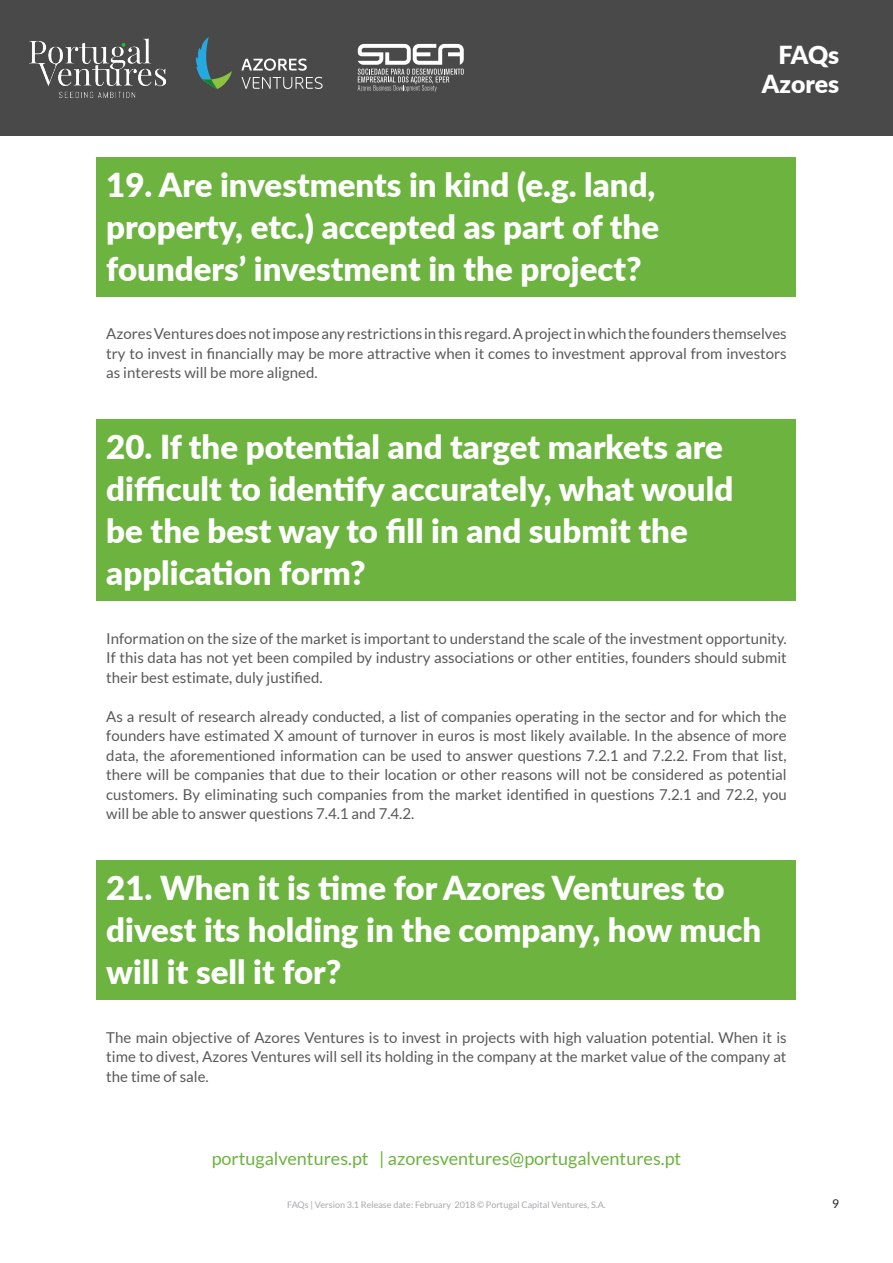
<style>
.page{position:relative;width:893px;height:1263px;background:#fff}
.page>*{position:absolute;margin:0;border:0;box-sizing:border-box;transform-origin:0 0}
.titulos_PV{font:900 33px/42px "Lato";color:#fff}
.t1{font:900 24.9px/29.8px "Lato";letter-spacing:-.01em;color:#fff;text-align:right}
.t2{font:18px "Lato";color:#6cb33f}
.texto_PV{font:15px/19.5px "Lato";color:#595959;text-align:justify}
.t3{font:12px "Lato";color:#231f20}
.t4{font:9px "Lato";color:#a8a9ad}
</style>
<div class="page">
<div style="left:1px;top:1px;width:892px;height:135px;background:#494949"></div>
<img style="left:29px;top:39px;width:136px;height:58px">
<svg style="left:241px;top:59px;width:66px;height:12px"></svg>
<svg style="left:242px;top:77px;width:81px;height:12px"></svg>
<svg style="left:196px;top:37px;width:36px;height:52px"></svg>
<svg style="left:358px;top:44px;width:106px;height:48px"></svg>
<div style="left:97px;top:157px;width:699px;height:139px;background:#6cb33f"></div>
<div style="left:97px;top:860px;width:699px;height:139px;background:#6cb33f"></div>
<div style="left:97px;top:419px;width:699px;height:182px;background:#6cb33f"></div>
<p class="titulos_PV" style="left:106px;top:162px;width:554px;text-align:justify">19. Are investments in kind (e.g. land, property, etc.) accepted as part of the founders’ investment in the project?</p>
<h2 class="t1" style="left:762px;top:38px;width:79px">FAQs<br>Azores</h2>
<p class="texto_PV" style="left:106px;top:324px;width:682px">Azores Ventures does not impose any restrictions in this regard. A project in which the founders themselves try to invest in financially may be more attractive when it comes to investment approval from investors as interests will be more aligned.</p>
<p class="titulos_PV" style="left:106px;top:425px;width:628px">20. If the potential and target markets are difficult to identify accurately, what would be the best way to fill in and submit the application form?</p>
<p class="texto_PV" style="left:106px;top:628px;width:682px">Information on the size of the market is important to understand the scale of the investment opportunity.<br>If this data has not yet been compiled by industry associations or other entities, founders should submit their best estimate, duly justified.</p>
<p class="texto_PV" style="left:106px;top:706px;width:682px">As a result of research already conducted, a list of companies operating in the sector and for which the founders have estimated X amount of turnover in euros is most likely available. In the absence of more data, the aforementioned information can be used to answer questions 7.2.1 and 7.2.2. From that list, there will be companies that due to their location or other reasons will not be considered as potential customers. By eliminating such companies from the market identified in questions 7.2.1 and 72.2, you will be able to answer questions 7.4.1 and 7.4.2.</p>
<p class="titulos_PV" style="left:106px;top:866px;width:656px">21. When it is time for Azores Ventures to divest its holding in the company, how much will it sell it for?</p>
<p class="texto_PV" style="left:106px;top:1027px;width:682px">The main objective of Azores Ventures is to invest in projects with high valuation potential. When it is time to divest, Azores Ventures will sell its holding in the company at the market value of the company at the time of sale.</p>
<p class="t2" style="left:212px;top:1148px;width:471px">portugalventures.pt | azoresventures@portugalventures.pt</p>
<p class="t4" style="left:287px;top:1200px;width:320px">FAQs | Version 3.1 Release date: February 2018 © Portugal Capital Ventures, S.A.</p>
<p class="t3" style="left:832px;top:1197px;width:8px">9</p>
</div>
